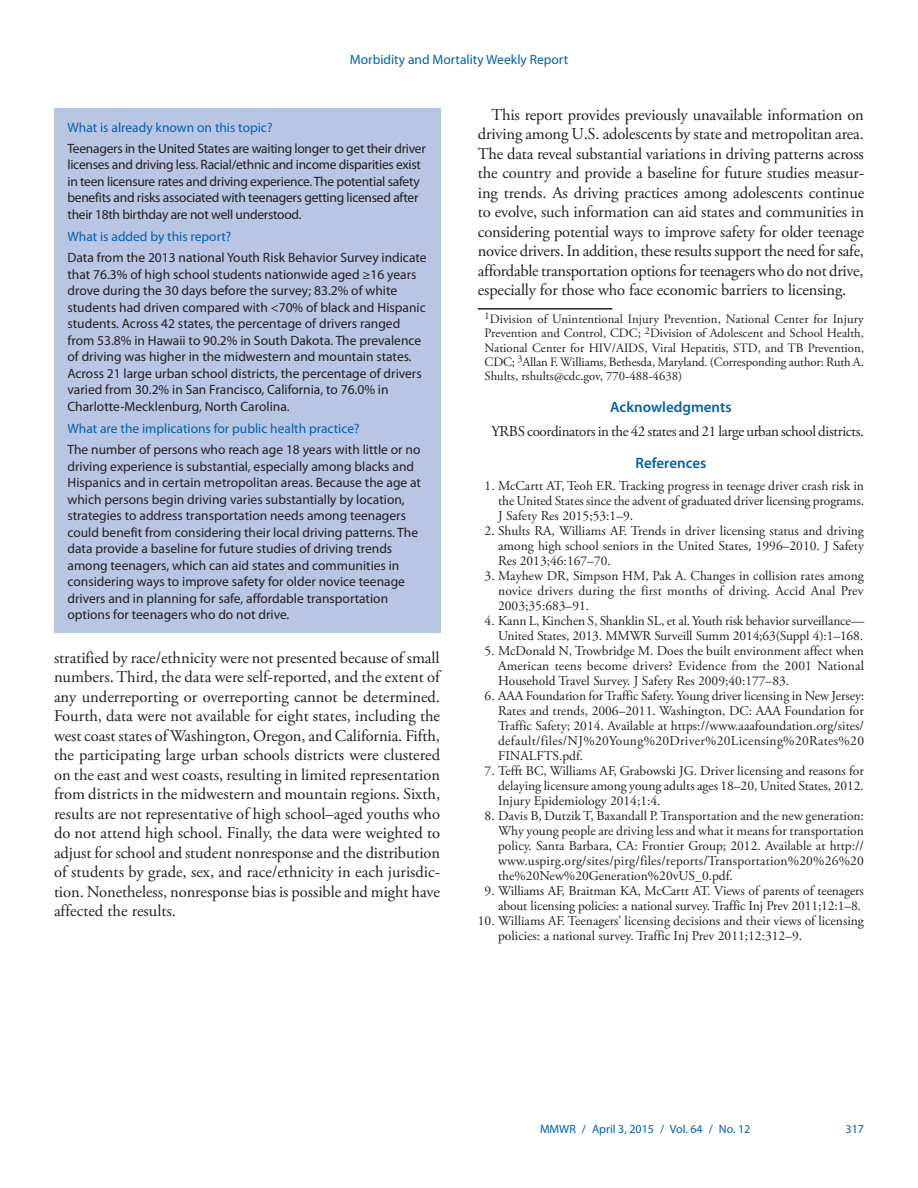
<style>
.page{position:relative;width:918px;height:1188px;background:#fff}
.page>*{position:absolute;margin:0;border:0;box-sizing:border-box;transform-origin:0 0}
.Paragraph{font:16.5px/19.5px "Adobe Garamond Pro";letter-spacing:-.01em;color:#231f20;text-align:justify}
.Acknowledgment{font:15px "Adobe Garamond Pro";letter-spacing:-.025em;color:#231f20}
.Acknowledgment_Head{font:600 15px "Myriad Pro";color:#0161ab}
.Ref_Title{font:600 15px "Myriad Pro";color:#0161ab}
.Reference_10{font:13.5px/15px "Adobe Garamond Pro";color:#231f20;text-align:justify}
.Summary_Box_Text{font:13.5px/16.5px "Myriad Pro";color:#231f20}
.Summary_Box_Text-2{font:13.5px/16.5px "Myriad Pro";letter-spacing:-.02em;color:#231f20}
.Summary_Box_Heading{font:13.5px "Myriad Pro";color:#0161ab}
.Author_Affiliations{font:12.75px/14.2px "Adobe Garamond Pro";letter-spacing:-.005em;color:#231f20;text-align:justify}
.t1{font:12px "Myriad Pro";color:#0161ab}
</style>
<div class="page">
<hr style="left:478px;top:308px;width:134px;height:2px;background:#231f20">
<div style="left:54px;top:108px;width:386px;height:525px;background:#b8c6e3"></div>
<p class="Summary_Box_Heading" style="left:350px;top:51px;width:220px">Morbidity and Mortality Weekly Report</p>
<p class="Summary_Box_Heading" style="left:68px;top:119px;width:206px">What is already known on this topic?</p>
<p class="Summary_Box_Text-2" style="left:68px;top:140px;width:360px">Teenagers in the United States are waiting longer to get their driver licenses and driving less. Racial/ethnic and income disparities exist in teen licensure rates and driving experience. The potential safety benefits and risks associated with teenagers getting licensed after their 18th birthday are not well understood.</p>
<p class="Summary_Box_Heading" style="left:68px;top:228px;width:165px">What is added by this report?</p>
<p class="Summary_Box_Text" style="left:68px;top:249px;width:361px">Data from the 2013 national Youth Risk Behavior Survey indicate that 76.3% of high school students nationwide aged ≥16 years drove during the 30 days before the survey; 83.2% of white students had driven compared with &lt;70% of black and Hispanic students. Across 42 states, the percentage of drivers ranged from 53.8% in Hawaii to 90.2% in South Dakota. The prevalence of driving was higher in the midwestern and mountain states.<br>Across 21 large urban school districts, the percentage of drivers varied from 30.2% in San Francisco, California, to 76.0% in Charlotte-Mecklenburg, North Carolina.</p>
<p class="Summary_Box_Heading" style="left:68px;top:420px;width:294px">What are the implications for public health practice?</p>
<p class="Summary_Box_Text" style="left:68px;top:441px;width:355px">The number of persons who reach age 18 years with little or no driving experience is substantial, especially among blacks and Hispanics and in certain metropolitan areas. Because the age at which persons begin driving varies substantially by location, strategies to address transportation needs among teenagers could benefit from considering their local driving patterns. The data provide a baseline for future studies of driving trends among teenagers, which can aid states and communities in considering ways to improve safety for older novice teenage drivers and in planning for safe, affordable transportation options for teenagers who do not drive.</p>
<p class="Paragraph" style="left:54px;top:648px;width:388px">stratified by race/ethnicity were not presented because of small numbers. Third, the data were self-reported, and the extent of any underreporting or overreporting cannot be determined.<br>Fourth, data were not available for eight states, including the west coast states of Washington, Oregon, and California. Fifth, the participating large urban schools districts were clustered on the east and west coasts, resulting in limited representation from districts in the midwestern and mountain regions. Sixth, results are not representative of high school–aged youths who do not attend high school. Finally, the data were weighted to adjust for school and student nonresponse and the distribution of students by grade, sex, and race/ethnicity in each jurisdic&shy;tion. Nonetheless, nonresponse bias is possible and might have affected the results.</p>
<p class="Paragraph" style="left:478px;top:106px;width:388px;text-indent:13px">This report provides previously unavailable information on driving among U.S. adolescents by state and metropolitan area.<br>The data reveal substantial variations in driving patterns across the country and provide a baseline for future studies measur&shy;ing trends. As driving practices among adolescents continue to evolve, such information can aid states and communities in considering potential ways to improve safety for older teenage novice drivers. In addition, these results support the need for safe, affordable transportation options for teenagers who do not drive, especially for those who face economic barriers to licensing.</p>
<p class="Author_Affiliations" style="left:485px;top:312px;width:381px"><sup>1</sup>Division of Unintentional Injury Prevention, National Center for Injury Prevention and Control, CDC; <sup>2</sup>Division of Adolescent and School Health, National Center for HIV/AIDS, Viral Hepatitis, STD, and TB Prevention, CDC; <sup>3</sup>Allan F. Williams, Bethesda, Maryland. (Corresponding author: Ruth A.<br>Shults, rshults@cdc.gov, 770-488-4638)</p>
<p class="Acknowledgment_Head" style="left:610px;top:397px;width:123px">Acknowledgments</p>
<p class="Acknowledgment" style="left:491px;top:423px;width:374px">YRBS coordinators in the 42 states and 21 large urban school districts.</p>
<p class="Ref_Title" style="left:636px;top:453px;width:72px">References</p>
<p class="Reference_10" style="left:498px;top:478px;width:367px;text-indent:-14px">1. McCartt AT, Teoh ER. Tracking progress in teenage driver crash risk in the United States since the advent of graduated driver licensing programs.<br>J Safety Res 2015;53:1–9.</p>
<p class="Reference_10" style="left:498px;top:523px;width:367px;text-indent:-14px">2. Shults RA, Williams AF. Trends in driver licensing status and driving among high school seniors in the United States, 1996–2010. J Safety Res 2013;46:167–70.</p>
<p class="Reference_10" style="left:498px;top:568px;width:367px;text-indent:-14px">3. Mayhew DR, Simpson HM, Pak A. Changes in collision rates among novice drivers during the first months of driving. Accid Anal Prev 2003;35:683–91.</p>
<p class="Reference_10" style="left:485px;top:613px;width:381px;text-align:right">4. Kann L, Kinchen S, Shanklin SL, et al. Youth risk behavior surveillance—<br>United States, 2013. MMWR Surveill Summ 2014;63(Suppl 4):1–168.</p>
<p class="Reference_10" style="left:498px;top:643px;width:367px;text-indent:-14px">5. McDonald N, Trowbridge M. Does the built environment affect when American teens become drivers? Evidence from the 2001 National Household Travel Survey. J Safety Res 2009;40:177–83.</p>
<p class="Reference_10" style="left:498px;top:688px;width:368px;text-indent:-14px">6. AAA Foundation for Traffic Safety. Young driver licensing in New Jersey:<br>Rates and trends, 2006–2011. Washington, DC: AAA Foundation for Traffic Safety; 2014. Available at https://www.aaafoundation.org/sites/ default/files/NJ%20Young%20Driver%20Licensing%20Rates%20<br>FINALFTS.pdf.</p>
<p class="Reference_10" style="left:498px;top:763px;width:367px;text-indent:-14px">7. Tefft BC, Williams AF, Grabowski JG. Driver licensing and reasons for delaying licensure among young adults ages 18–20, United States, 2012.<br>Injury Epidemiology 2014;1:4.</p>
<p class="Reference_10" style="left:498px;top:808px;width:367px;text-indent:-14px">8. Davis B, Dutzik T, Baxandall P. Transportation and the new generation:<br>Why young people are driving less and what it means for transportation policy. Santa Barbara, CA: Frontier Group; 2012. Available at http:// www.uspirg.org/sites/pirg/files/reports/Transportation%20%26%20 the%20New%20Generation%20vUS_0.pdf.</p>
<p class="Reference_10" style="left:485px;top:883px;width:381px;text-align:right">9. Williams AF, Braitman KA, McCartt AT. Views of parents of teenagers about licensing policies: a national survey. Traffic Inj Prev 2011;12:1–8.</p>
<p class="Reference_10" style="left:498px;top:913px;width:367px;text-indent:-20px">10. Williams AF. Teenagers’ licensing decisions and their views of licensing policies: a national survey. Traffic Inj Prev 2011;12:312–9.</p>
<p class="t1" style="left:540px;top:1121px;width:212px">MMWR / April 3, 2015 / Vol. 64 / No. 12</p>
<p class="t1" style="left:846px;top:1121px;width:20px">317</p>
</div>
